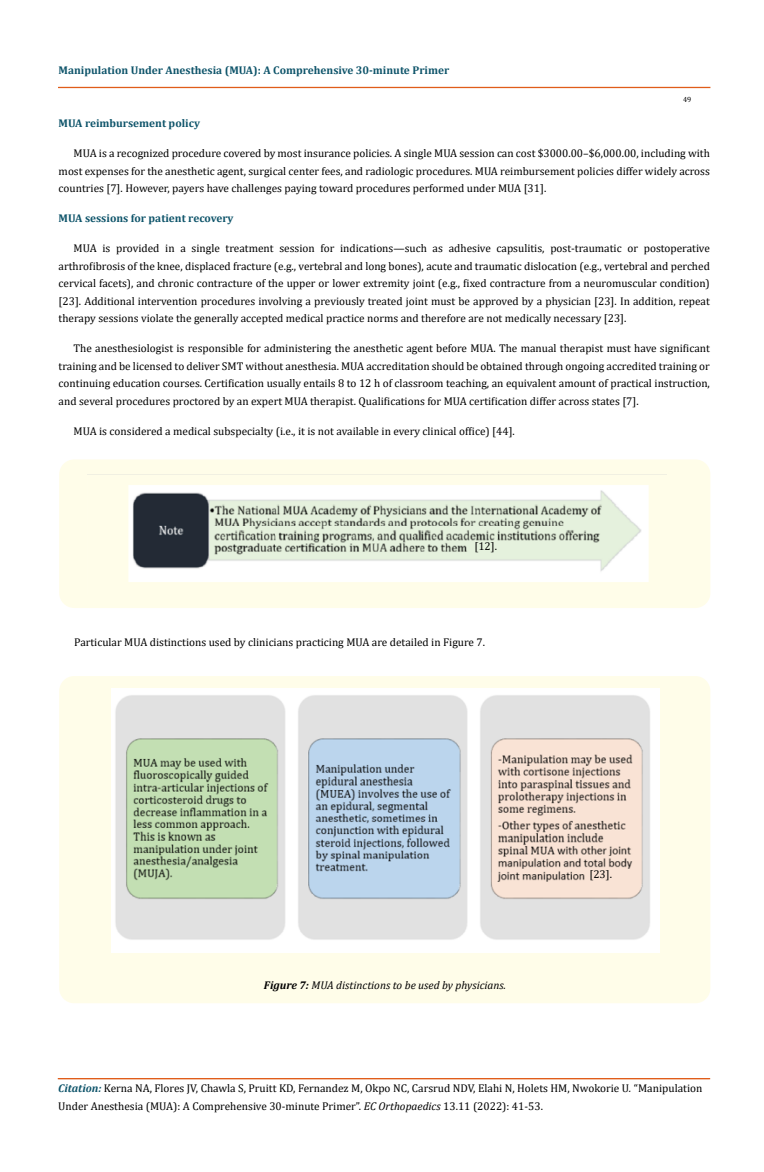
<style>
.page{position:relative;width:764px;height:1172px;background:#fff}
.page>*{position:absolute;margin:0;border:0;box-sizing:border-box;transform-origin:0 0}
.t1{font:11.25px/17.5px "Cambria";color:#000;text-align:justify}
.t2{font:700 11.25px "Cambria";color:#0e546a}
.t3{font:italic 11.25px "Cambria";color:#000}
.t4{font:7.5px "Cambria";color:#000}
.s1{font-weight:700}
.s2{font-weight:700;font-style:italic;color:#0e546a}
.s3{font-style:italic}
</style>
<div class="page">
<div style="left:58px;top:87px;width:652px;height:1px;border:1px solid #e05d1a"></div>
<div style="left:58px;top:1078px;width:652px;height:1px;border:1px solid #e05d1a"></div>
<div style="left:59px;top:459px;width:651px;height:149px;background:#fffde9;border-radius:15px"></div>
<div style="left:59px;top:676px;width:651px;height:327px;background:#fffde9;border-radius:15px"></div>
<img style="left:111px;top:688px;width:548px;height:264px">
<img style="left:88px;top:474px;width:578px;height:108px">
<div style="left:469px;top:541px;width:33px;height:16px;background:#e5f1dd"></div>
<div style="left:586px;top:869px;width:29px;height:16px;background:#f9e3d5"></div>
<p class="t2" style="left:59px;top:62px;width:392px">Manipulation Under Anesthesia (MUA): A Comprehensive 30-minute Primer</p>
<p class="t4" style="left:683px;top:95px;width:10px">49</p>
<p class="t2" style="left:59px;top:115px;width:143px">MUA reimbursement policy</p>
<p class="t1" style="left:59px;top:145px;width:653px;text-indent:15px">MUA is a recognized procedure covered by most insurance policies. A single MUA session can cost $3000.00–$6,000.00, including with most expenses for the anesthetic agent, surgical center fees, and radiologic procedures. MUA reimbursement policies differ widely across countries [7]. However, payers have challenges paying toward procedures performed under MUA [31].</p>
<p class="t2" style="left:59px;top:210px;width:176px">MUA sessions for patient recovery</p>
<p class="t1" style="left:59px;top:240px;width:653px;text-indent:15px">MUA is provided in a single treatment session for indications—such as adhesive capsulitis, post-traumatic or postoperative arthrofibrosis of the knee, displaced fracture (e.g., vertebral and long bones), acute and traumatic dislocation (e.g., vertebral and perched cervical facets), and chronic contracture of the upper or lower extremity joint (e.g., fixed contracture from a neuromuscular condition) [23]. Additional intervention procedures involving a previously treated joint must be approved by a physician [23]. In addition, repeat therapy sessions violate the generally accepted medical practice norms and therefore are not medically necessary [23].</p>
<p class="t1" style="left:59px;top:340px;width:653px;text-indent:15px">The anesthesiologist is responsible for administering the anesthetic agent before MUA. The manual therapist must have significant training and be licensed to deliver SMT without anesthesia. MUA accreditation should be obtained through ongoing accredited training or continuing education courses. Certification usually entails 8 to 12 h of classroom teaching, an equivalent amount of practical instruction, and several procedures proctored by an expert MUA therapist. Qualifications for MUA certification differ across states [7].</p>
<p class="t1" style="left:74px;top:422px;width:443px">MUA is considered a medical subspecialty (i.e., it is not available in every clinical office) [44].</p>
<p class="t1" style="left:474px;top:537px;width:24px">[12].</p>
<p class="t1" style="left:74px;top:633px;width:412px">Particular MUA distinctions used by clinicians practicing MUA are detailed in Figure 7.</p>
<p class="t3" style="left:264px;top:976px;width:244px"><span class="s1">Figure 7:</span> MUA distinctions to be used by physicians.</p>
<p class="t1" style="left:589px;top:865px;width:24px">[23].</p>
<p class="t1" style="left:58px;top:1079px;width:645px"><span class="s2">Citation:</span> Kerna NA, Flores JV, Chawla S, Pruitt KD, Fernandez M, Okpo NC, Carsrud NDV, Elahi N, Holets HM, Nwokorie U<span class="s3">.</span> “Manipulation<br>Under Anesthesia (MUA): A Comprehensive 30-minute Primer”. <span class="s3">EC Orthopaedics</span> 13.11 (2022): 41-53.</p>
</div>
